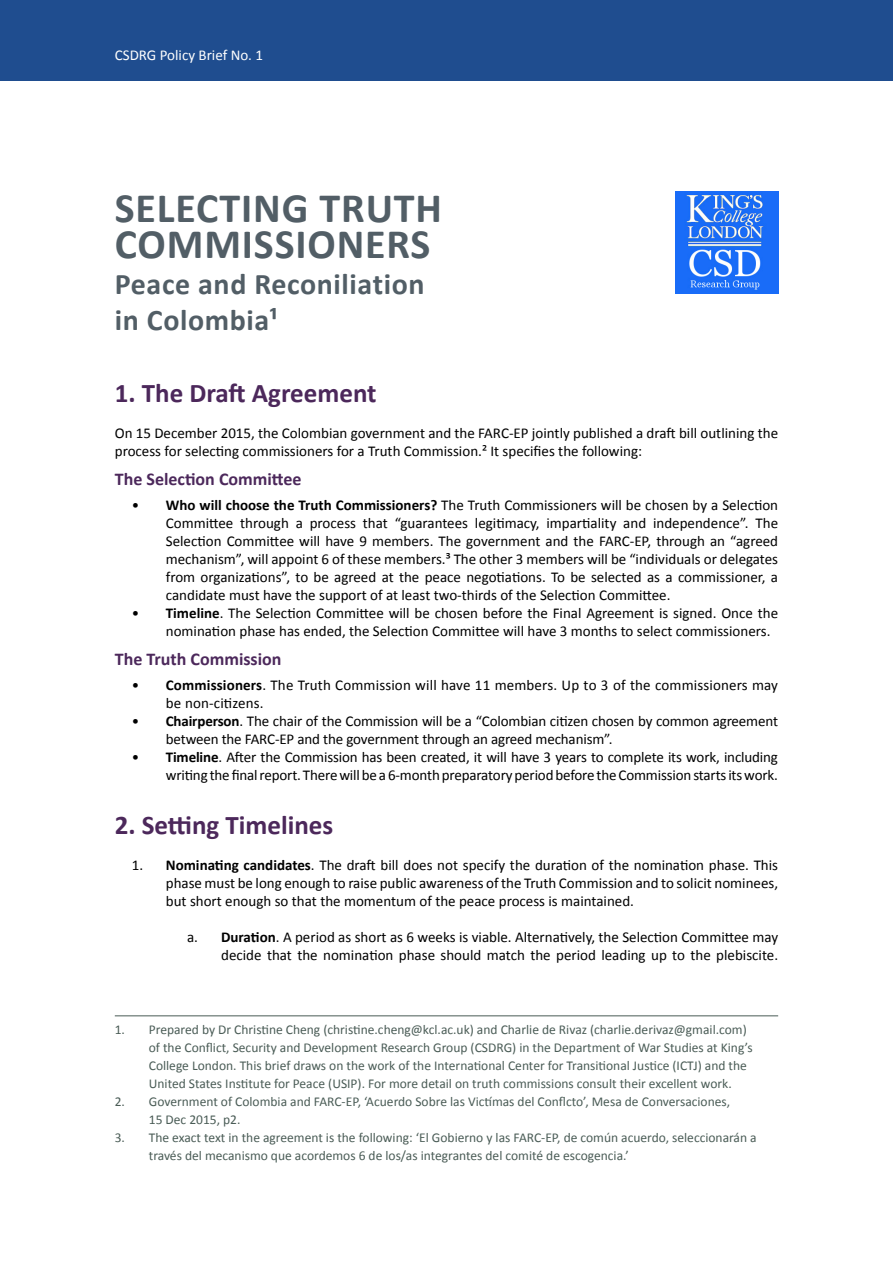
<style>
.page{position:relative;width:893px;height:1263px;background:#fff}
.page>*{position:absolute;margin:0;border:0;box-sizing:border-box;transform-origin:0 0}
.t1{font:700 42px/36px "Calibri";letter-spacing:.02em;color:#525e66}
.t2{font:700 30px/36px "Calibri";letter-spacing:.02em;color:#525e66}
.t3{font:700 27px "Calibri";color:#4c285b}
.t4{font:700 18px "Calibri";color:#4c285b}
.t5{font:15px/18px "Calibri";color:#000}
.t6{font:15px "Calibri";color:#fff}
.t7{font:13.5px/18px "Calibri";color:#4a5c56}
.s1{font-weight:700}
</style>
<div class="page">
<div style="left:0;top:0;width:893px;height:81px;background:#1f4d8f"></div>
<hr style="left:115px;top:1015px;width:663px;height:1px;background:#4a5c56">
<img style="left:676px;top:192px;width:102px;height:102px">
<p class="t6" style="left:115px;top:45px;width:150px">CSDRG Policy Brief No. 1</p>
<h1 class="t1" style="left:115px;top:190px;width:329px">SELECTING TRUTH<br>COMMISSIONERS</h1>
<h2 class="t2" style="left:115px;top:266px;width:311px">Peace and Reconiliation in Colombia1</h2>
<h3 class="t3" style="left:115px;top:375px;width:263px">1. The Draft Agreement</h3>
<p class="t5" style="left:115px;top:424px;width:665px">On 15 December 2015, the Colombian government and the FARC-EP jointly published a draft bill outlining the process for selecting commissioners for a Truth Commission.2 It specifies the following:</p>
<p class="t4" style="left:115px;top:468px;width:188px">The Selection Committee</p>
<p class="t5" style="left:166px;top:496px;width:614px;text-align:justify;text-indent:-34px">• <span class="s1">Who will choose the Truth Commissioners?</span> The Truth Commissioners will be chosen by a Selection Committee through a process that “guarantees legitimacy, impartiality and independence”. The Selection Committee will have 9 members. The government and the FARC-EP, through an “agreed mechanism”, will appoint 6 of these members.3 The other 3 members will be “individuals or delegates from organizations”, to be agreed at the peace negotiations. To be selected as a commissioner, a candidate must have the support of at least two-thirds of the Selection Committee.</p>
<p class="t5" style="left:166px;top:604px;width:614px;text-indent:-34px">• <span class="s1">Timeline</span>. The Selection Committee will be chosen before the Final Agreement is signed. Once the nomination phase has ended, the Selection Committee will have 3 months to select commissioners.</p>
<p class="t4" style="left:115px;top:648px;width:168px">The Truth Commission</p>
<p class="t5" style="left:166px;top:676px;width:614px;text-indent:-34px">• <span class="s1">Commissioners</span>. The Truth Commission will have 11 members. Up to 3 of the commissioners may be non-citizens.</p>
<p class="t5" style="left:166px;top:712px;width:614px;text-indent:-34px">• <span class="s1">Chairperson</span>. The chair of the Commission will be a “Colombian citizen chosen by common agreement between the FARC-EP and the government through an agreed mechanism”.</p>
<p class="t5" style="left:132px;top:748px;width:648px;text-align:right">• <span class="s1">Timeline</span>. After the Commission has been created, it will have 3 years to complete its work, including writing the final report. There will be a 6-month preparatory period before the Commission starts its work.</p>
<h3 class="t3" style="left:115px;top:807px;width:220px">2. Setting Timelines</h3>
<p class="t5" style="left:166px;top:856px;width:614px;text-align:justify;text-indent:-34px">1. <span class="s1">Nominating candidates</span>. The draft bill does not specify the duration of the nomination phase. This phase must be long enough to raise public awareness of the Truth Commission and to solicit nominees, but short enough so that the momentum of the peace process is maintained.</p>
<p class="t5" style="left:187px;top:928px;width:593px;text-align:right">a. <span class="s1">Duration</span>. A period as short as 6 weeks is viable. Alternatively, the Selection Committee may decide that the nomination phase should match the period leading up to the plebiscite.</p>
<p class="t7" style="left:149px;top:1020px;width:605px;text-indent:-34px">1. Prepared by Dr Christine Cheng (christine.cheng@kcl.ac.uk) and Charlie de Rivaz (charlie.derivaz@gmail.com) of the Conflict, Security and Development Research Group (CSDRG) in the Department of War Studies at King’s College London. This brief draws on the work of the International Center for Transitional Justice (ICTJ) and the United States Institute for Peace (USIP). For more detail on truth commissions consult their excellent work.</p>
<p class="t7" style="left:149px;top:1092px;width:583px;text-indent:-34px">2. Government of Colombia and FARC-EP, ‘Acuerdo Sobre las Victímas del Conflcto’, Mesa de Conversaciones,<br>15 Dec 2015, p2.</p>
<p class="t7" style="left:149px;top:1128px;width:609px;text-indent:-34px">3. The exact text in the agreement is the following: ‘El Gobierno y las FARC-EP, de común acuerdo, seleccionarán a través del mecanismo que acordemos 6 de los/as integrantes del comité de escogencia.’</p>
</div>
